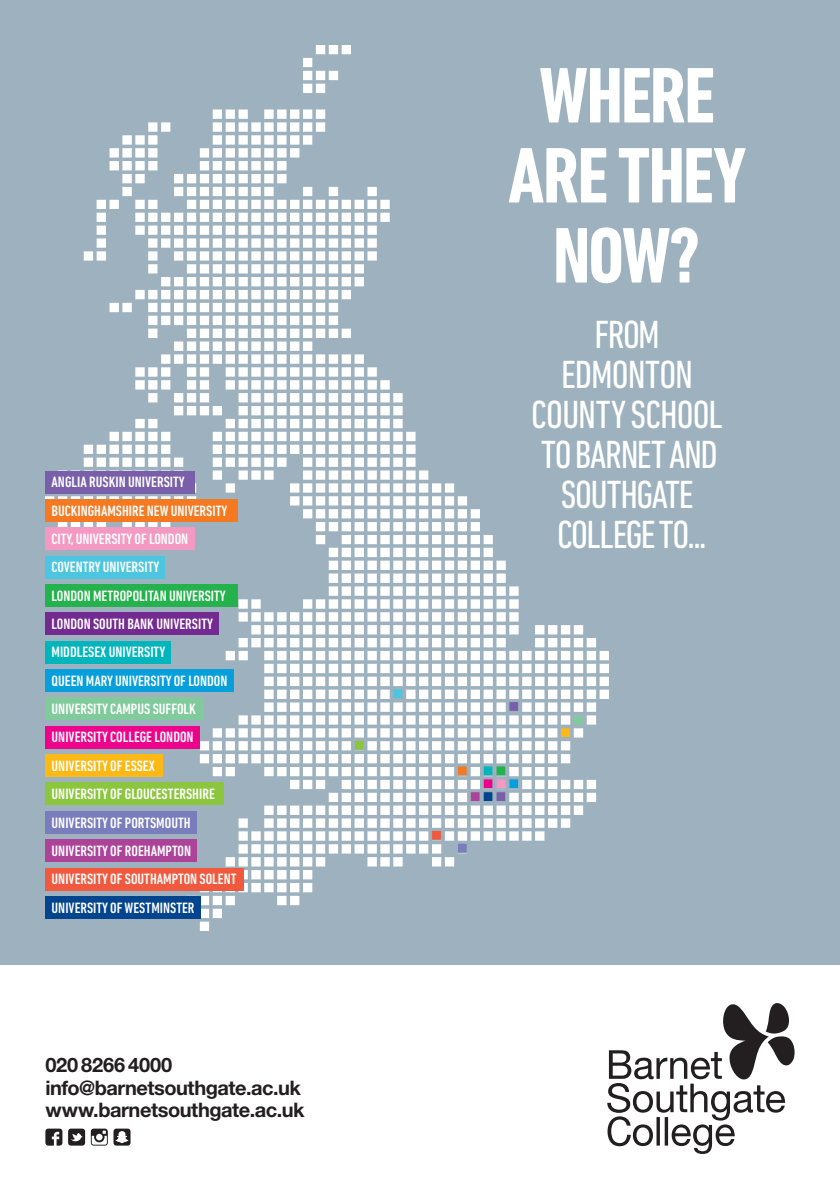
<style>
.page{position:relative;width:840px;height:1191px;background:#fff}
.page>*{position:absolute;margin:0;border:0;box-sizing:border-box;transform-origin:0 0}
.t1{font:700 condensed 80px/80px "DIN Next LT Pro";letter-spacing:-.025em;color:#fff;text-align:center}
.t2{font:condensed 40px/40px "DIN Next LT Pro";letter-spacing:-.03em;color:#fff;text-align:center}
.t3{font:700 20px "Helvetica Neue";letter-spacing:-.02em;color:#231f20}
.t4{font:500 condensed 15.2px "DIN Next LT Pro";color:#fff}
</style>
<div class="page">
<div style="left:0;top:0;width:839px;height:964px;background:#9db2be"></div>
<img style="left:45px;top:45px;width:563px;height:885px">
<div style="left:45px;top:584px;width:193px;height:23px;background:#23b24b"></div>
<div style="left:45px;top:811px;width:152px;height:22px;background:#7a7dbc"></div>
<div style="left:45px;top:839px;width:152px;height:23px;background:#ac4399"></div>
<div style="left:45px;top:697px;width:159px;height:23px;background:#80ca9c"></div>
<div style="left:45px;top:726px;width:155px;height:22px;background:#ed028c"></div>
<div style="left:45px;top:471px;width:149px;height:22px;background:#795fa9"></div>
<svg style="left:456px;top:765px;width:63px;height:37px"></svg>
<svg style="left:353px;top:739px;width:11px;height:11px"></svg>
<svg style="left:456px;top:842px;width:11px;height:11px"></svg>
<div style="left:45px;top:527px;width:149px;height:23px;background:#f499c2"></div>
<div style="left:45px;top:556px;width:120px;height:22px;background:#4cc6e0"></div>
<div style="left:45px;top:867px;width:199px;height:23px;background:#f0593e"></div>
<div style="left:45px;top:669px;width:188px;height:23px;background:#069edb"></div>
<div style="left:45px;top:612px;width:174px;height:23px;background:#742b91"></div>
<div style="left:45px;top:641px;width:126px;height:22px;background:#00b6bc"></div>
<div style="left:45px;top:782px;width:178px;height:23px;background:#8bc63e"></div>
<div style="left:45px;top:754px;width:117px;height:23px;background:#fcb814"></div>
<div style="left:45px;top:499px;width:193px;height:23px;background:#f47921"></div>
<div style="left:45px;top:896px;width:156px;height:22px;background:#02448d"></div>
<svg style="left:392px;top:688px;width:11px;height:11px"></svg>
<svg style="left:508px;top:701px;width:11px;height:11px"></svg>
<svg style="left:559px;top:715px;width:24px;height:23px"></svg>
<svg style="left:431px;top:830px;width:10px;height:10px"></svg>
<svg style="left:607px;top:1003px;width:187px;height:151px"></svg>
<svg style="left:45px;top:1128px;width:17px;height:17px"></svg>
<svg style="left:68px;top:1128px;width:17px;height:17px"></svg>
<svg style="left:91px;top:1128px;width:39px;height:17px"></svg>
<p class="t4" style="left:52px;top:473px;width:134px">ANGLIA RUSKIN UNIVERSITY</p>
<p class="t4" style="left:52px;top:502px;width:177px">BUCKINGHAMSHIRE NEW UNIVERSITY</p>
<p class="t4" style="left:52px;top:530px;width:138px">CITY, UNIVERSITY OF LONDON</p>
<p class="t4" style="left:52px;top:558px;width:109px">COVENTRY UNIVERSITY</p>
<p class="t4" style="left:52px;top:587px;width:175px">LONDON METROPOLITAN UNIVERSITY</p>
<p class="t4" style="left:52px;top:615px;width:163px">LONDON SOUTH BANK UNIVERSITY</p>
<p class="t4" style="left:52px;top:643px;width:115px">MIDDLESEX UNIVERSITY</p>
<p class="t4" style="left:52px;top:672px;width:177px">QUEEN MARY UNIVERSITY OF LONDON</p>
<p class="t4" style="left:52px;top:700px;width:146px">UNIVERSITY CAMPUS SUFFOLK</p>
<p class="t4" style="left:52px;top:728px;width:143px">UNIVERSITY COLLEGE LONDON</p>
<p class="t4" style="left:52px;top:757px;width:105px">UNIVERSITY OF ESSEX</p>
<p class="t4" style="left:52px;top:785px;width:165px">UNIVERSITY OF GLOUCESTERSHIRE</p>
<p class="t4" style="left:52px;top:814px;width:140px">UNIVERSITY OF PORTSMOUTH</p>
<p class="t4" style="left:52px;top:842px;width:141px">UNIVERSITY OF ROEHAMPTON</p>
<p class="t4" style="left:52px;top:870px;width:186px">UNIVERSITY OF SOUTHAMPTON SOLENT</p>
<p class="t4" style="left:52px;top:899px;width:144px">UNIVERSITY OF WESTMINSTER</p>
<p class="t3" style="left:45px;top:1052px;width:128px">020 8266 4000</p>
<p class="t3" style="left:45px;top:1075px;width:257px">info@barnetsouthgate.ac.uk</p>
<p class="t3" style="left:45px;top:1097px;width:260px">www.barnetsouthgate.ac.uk</p>
<p class="t1" style="left:508px;top:55px;width:239px">WHERE<br>ARE THEY<br>NOW?</p>
<p class="t2" style="left:531px;top:314px;width:193px">FROM<br>EDMONTON<br>COUNTY SCHOOL</p>
<p class="t2" style="left:541px;top:434px;width:178px">TO BARNET AND<br>SOUTHGATE<br>COLLEGE TO...</p>
</div>
